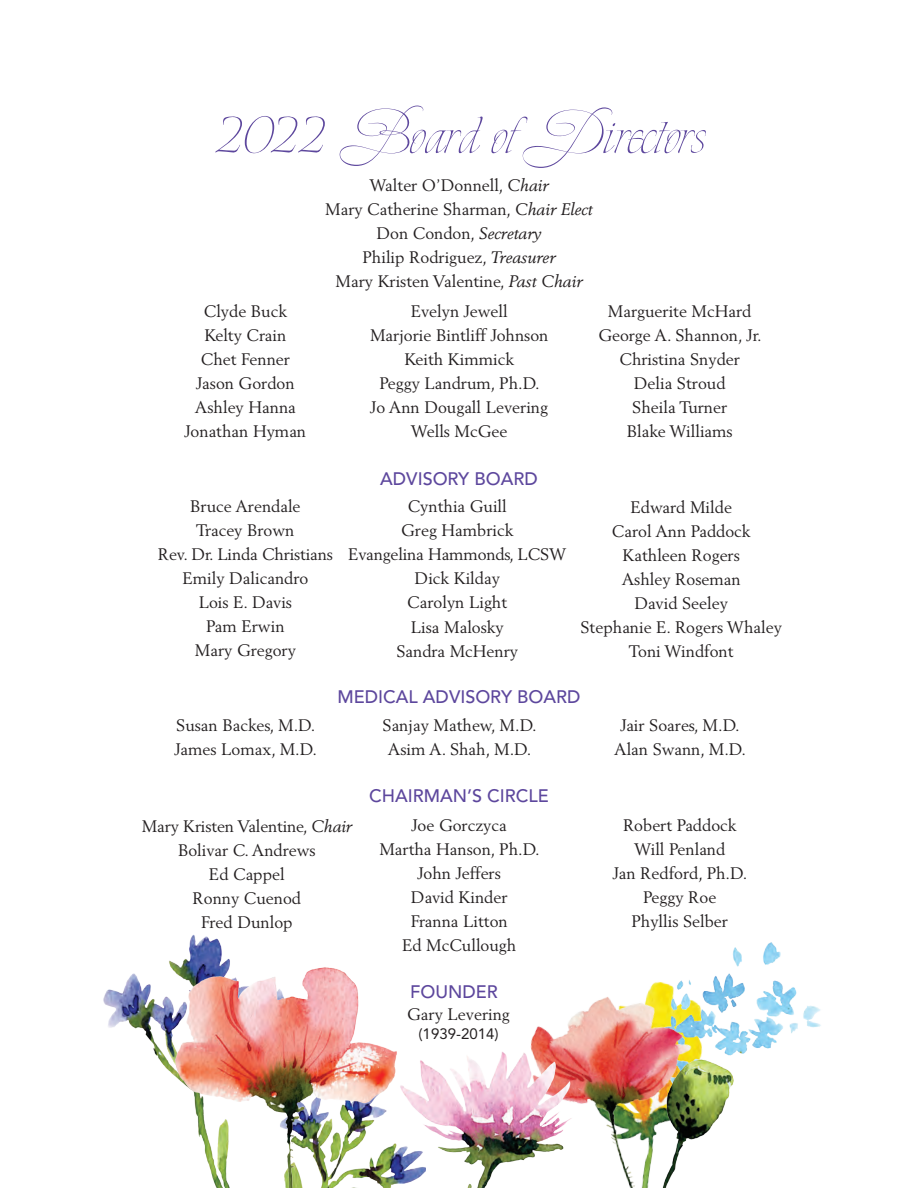
<style>
.page{position:relative;width:918px;height:1188px;background:#fff}
.page>*{position:absolute;margin:0;border:0;box-sizing:border-box;transform-origin:0 0}
.t1{font:67.5px "Explora Pro";letter-spacing:-.015em;color:#5d479d}
.t2{font:500 18px "Avenir";color:#5d479d}
.t3{font:16.5px/24px "Berling";color:#231f20;text-align:center}
.t4{font:15px "Avenir";color:#231f20}
.s1{font-style:italic}
</style>
<div class="page">
<img style="left:666px;top:954px;width:145px;height:89px">
<img style="left:103px;top:976px;width:28px;height:52px">
<img style="left:131px;top:934px;width:225px;height:254px">
<img style="left:356px;top:982px;width:310px;height:206px">
<img style="left:576px;top:1043px;width:196px;height:145px">
<h1 class="t1" style="left:213px;top:90px;width:493px">2022 Board of Directors</h1>
<p class="t3" style="left:185px;top:299px;width:123px">Clyde Buck<br>Kelty Crain<br>Chet Fenner<br>Jason Gordon<br>Ashley Hanna<br>Jonathan Hyman</p>
<p class="t3" style="left:325px;top:173px;width:269px">Walter O’Donnell, <span class="s1">Chair<br></span>Mary Catherine Sharman, <span class="s1">Chair Elect<br></span>Don Condon, <span class="s1">Secretary<br></span>Philip Rodriguez, <span class="s1">Treasurer<br></span>Mary Kristen Valentine, <span class="s1">Past Chair</span></p>
<p class="t3" style="left:370px;top:299px;width:180px">Evelyn Jewell<br>Marjorie Bintliff Johnson<br>Keith Kimmick<br>Peggy Landrum, Ph.D.<br>Jo Ann Dougall Levering<br>Wells McGee</p>
<p class="t3" style="left:598px;top:299px;width:165px">Marguerite McHard<br>George A. Shannon, Jr.<br>Christina Snyder<br>Delia Stroud<br>Sheila Turner<br>Blake Williams</p>
<p class="t2" style="left:380px;top:468px;width:159px">ADVI SORY BOARD</p>
<p class="t3" style="left:158px;top:494px;width:176px">Bruce Arendale<br>Tracey Brown<br>Rev. Dr. Linda Christians<br>Emily Dalicandro<br>Lois E. Davis<br>Pam Erwin<br>Mary Gregory</p>
<p class="t3" style="left:348px;top:494px;width:220px">Cynthia Guill<br>Greg Hambrick<br>Evangelina Hammonds, LCSW<br>Dick Kilday<br>Carolyn Light<br>Lisa Malosky<br>Sandra McHenry</p>
<p class="t3" style="left:580px;top:495px;width:203px">Edward Milde<br>Carol Ann Paddock<br>Kathleen Rogers<br>Ashley Roseman<br>David Seeley<br>Stephanie E. Rogers Whaley<br>Toni Windfont</p>
<p class="t2" style="left:338px;top:686px;width:244px">M EDI CAL ADVI SORY BOARD</p>
<p class="t3" style="left:175px;top:713px;width:144px;text-align:left">Susan Backes, M.D.<br>James Lomax, M.D.</p>
<p class="t3" style="left:383px;top:713px;width:156px">Sanjay Mathew, M.D.<br>Asim A. Shah, M.D.</p>
<p class="t3" style="left:614px;top:713px;width:133px">Jair Soares, M.D.<br>Alan Swann, M.D.</p>
<p class="t2" style="left:369px;top:786px;width:181px">CHAI RMAN’S CI RCLE</p>
<p class="t3" style="left:142px;top:814px;width:212px">Mary Kristen Valentine, <span class="s1">Chair<br></span>Bolivar C. Andrews<br>Ed Cappel<br>Ronny Cuenod<br>Fred Dunlop</p>
<p class="t3" style="left:379px;top:813px;width:162px">Joe Gorczyca<br>Martha Hanson, Ph.D.<br>John Jeffers<br>David Kinder<br>Franna Litton<br>Ed McCullough</p>
<p class="t2" style="left:410px;top:981px;width:89px">FOUNDER</p>
<p class="t3" style="left:407px;top:1002px;width:104px">Gary Levering</p>
<p class="t4" style="left:418px;top:1025px;width:82px">(1939-2014)</p>
<p class="t3" style="left:613px;top:813px;width:136px">Robert Paddock<br>Will Penland<br>Jan Redford, Ph.D.<br>Peggy Roe<br>Phyllis Selber</p>
</div>
